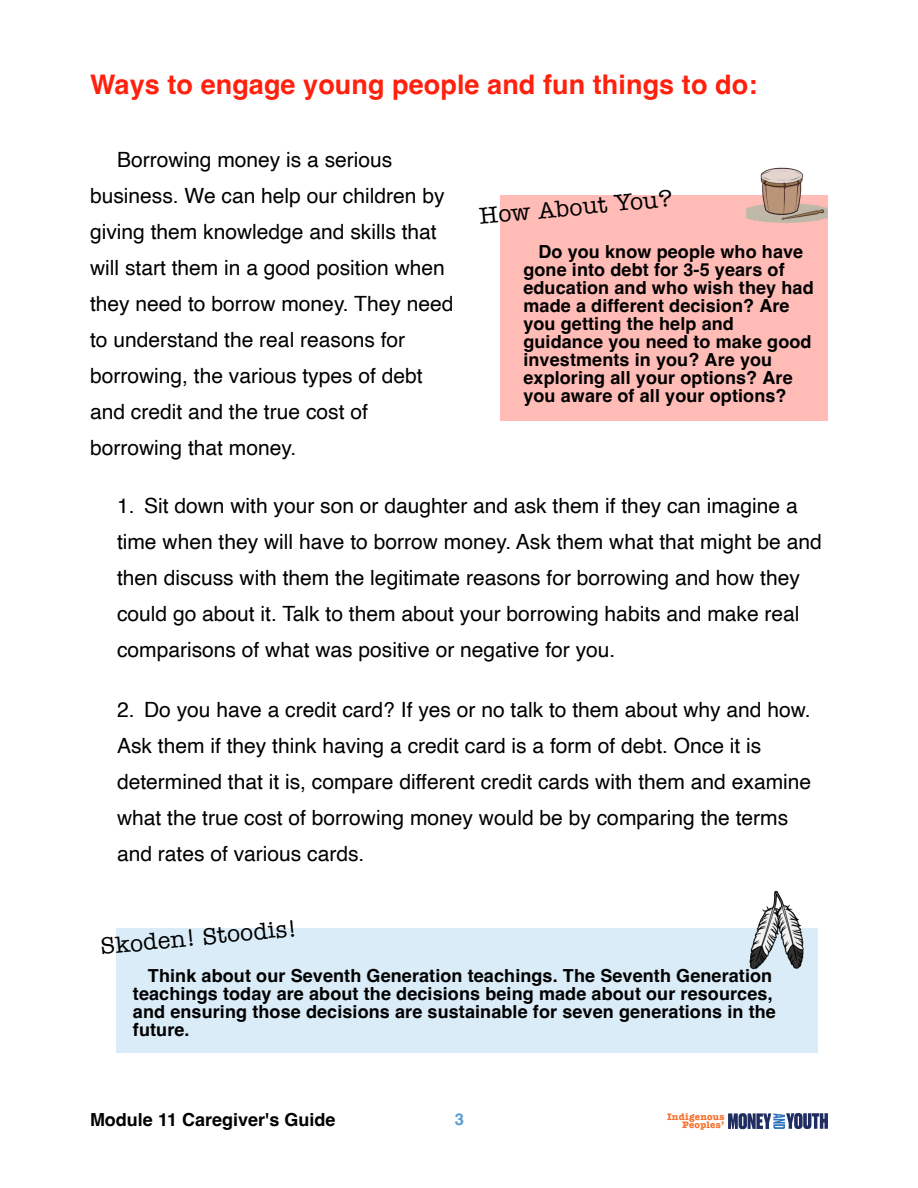
<style>
.page{position:relative;width:918px;height:1188px;background:#fff}
.page>*{position:absolute;margin:0;border:0;box-sizing:border-box;transform-origin:0 0}
.t1{font:700 27px "Helvetica";letter-spacing:.005em;color:#ff210e}
.t2{font:24px "American Typewriter";color:#000}
.t3{font:21px/36px "Helvetica";color:#000}
.t4{font:700 18px/18px "Helvetica";letter-spacing:.005em;color:#000}
.t5{font:700 16.5px "Helvetica";color:#5b9bd5}
.t6{font:700 9.75px/8.2px "American Typewriter";letter-spacing:.02em;color:#f7702d;text-align:right}
</style>
<div class="page">
<svg style="left:728px;top:1113px;width:100px;height:16px;background:#657398"></svg>
<div style="left:501px;top:196px;width:327px;height:225px;background:#ffbcb7"></div>
<img style="left:747px;top:167px;width:81px;height:56px">
<div style="left:116px;top:929px;width:702px;height:124px;background:#daecf7"></div>
<img style="left:734px;top:890px;width:84px;height:80px">
<p class="t1" style="left:90px;top:74px;width:669px">Ways to engage young people and fun things to do:</p>
<p class="t3" style="left:90px;top:143px;width:365px;text-indent:27px">Borrowing money is a serious business. We can help our children by giving them knowledge and skills that will start them in a good position when they need to borrow money. They need to understand the real reasons for borrowing, the various types of debt and credit and the true cost of borrowing that money.</p>
<p class="t2" style="left:479px;top:207px;width:195px;rotate:-5deg">How About You?</p>
<p class="t4" style="left:523px;top:244px;width:292px;text-indent:15px">Do you know people who have gone into debt for 3-5 years of education and who wish they had made a different decision? Are you getting the help and guidance you need to make good investments in you? Are you exploring all your options? Are you aware of all your options?</p>
<p class="t3" style="left:117px;top:489px;width:706px">1. Sit down with your son or daughter and ask them if they can imagine a time when they will have to borrow money. Ask them what that might be and then discuss with them the legitimate reasons for borrowing and how they could go about it. Talk to them about your borrowing habits and make real comparisons of what was positive or negative for you.</p>
<p class="t3" style="left:117px;top:693px;width:696px">2. Do you have a credit card? If yes or no talk to them about why and how.<br>Ask them if they think having a credit card is a form of debt. Once it is determined that it is, compare different credit cards with them and examine what the true cost of borrowing money would be by comparing the terms and rates of various cards.</p>
<p class="t2" style="left:100px;top:937px;width:199px;rotate:-5deg">Skoden! Stoodis!</p>
<p class="t4" style="left:133px;top:967px;width:644px;text-indent:15px">Think about our Seventh Generation teachings. The Seventh Generation teachings today are about the decisions being made about our resources, and ensuring those decisions are sustainable for seven generations in the future.</p>
<p class="t4" style="left:90px;top:1112px;width:247px">Module 11 Caregiver's Guide</p>
<p class="t6" style="left:667px;top:1113px;width:59px">Indigenous<br>Peoples’</p>
<p class="t5" style="left:455px;top:1113px;width:11px">3</p>
</div>
